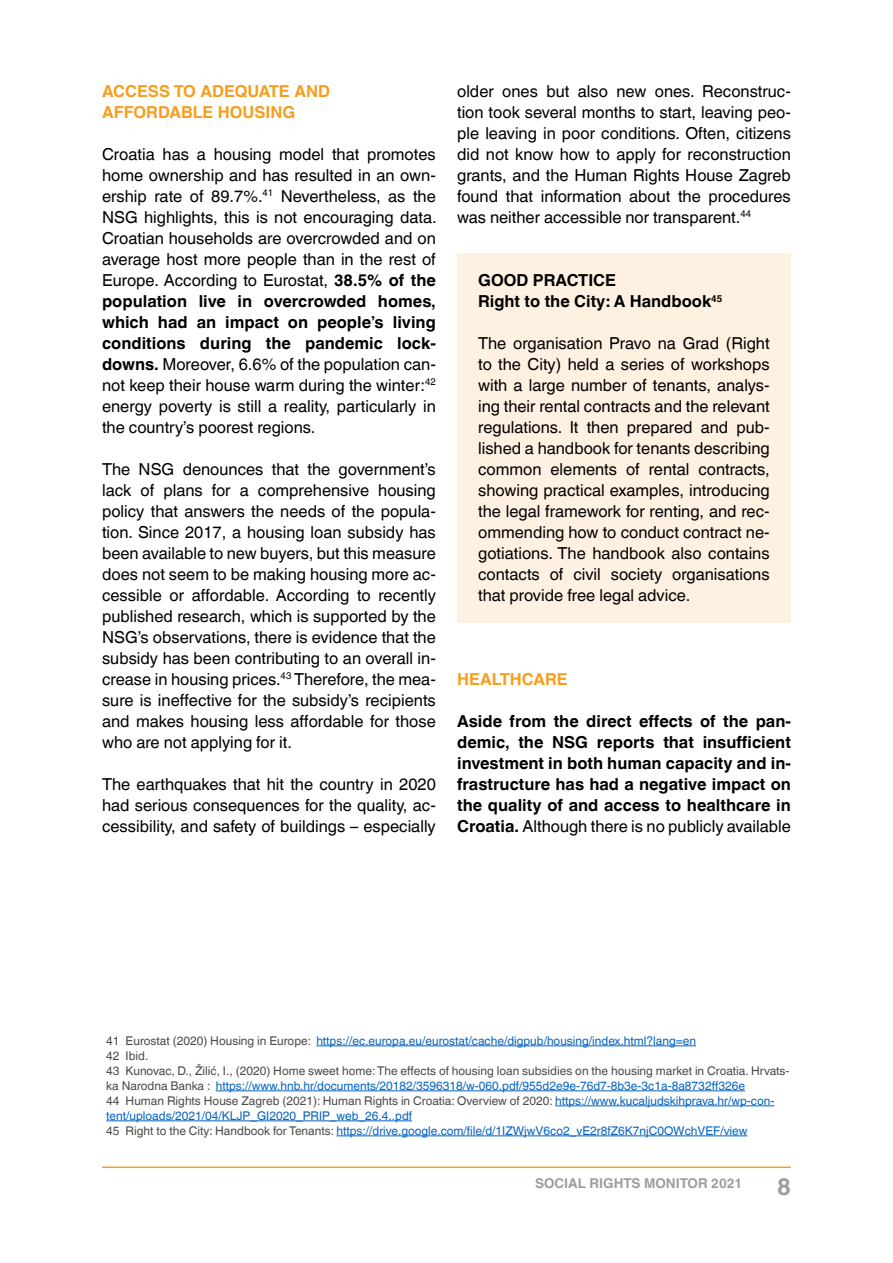
<style>
.page{position:relative;width:893px;height:1263px;background:#fff}
.page>*{position:absolute;margin:0;border:0;box-sizing:border-box;transform-origin:0 0}
.t1{font:700 24px "Helvetica World";color:#9d9d9c}
.t2{font:16.5px/21px "Helvetica World";color:#000;text-align:justify}
.t3{font:700 16.5px/21px "Helvetica World";color:#000}
.t4{font:700 16.5px/21px "Helvetica World";color:#f59e1f}
.t5{font:700 13.5px "Helvetica World";color:#9d9d9c}
.t6{font:12px/15px "Helvetica World";color:#0563c1}
.s1{font-weight:700}
.s2{font-weight:400}
.s3{color:#4a4a49}
</style>
<div class="page">
<hr style="left:102px;top:1166px;width:689px;height:2px;background:#f59e1f">
<hr style="left:316px;top:1045px;width:380px;height:1px;background:#0563c1">
<hr style="left:216px;top:1090px;width:529px;height:1px;background:#0563c1">
<hr style="left:555px;top:1105px;width:219px;height:1px;background:#0563c1">
<hr style="left:106px;top:1120px;width:306px;height:1px;background:#0563c1">
<hr style="left:336px;top:1135px;width:411px;height:1px;background:#0563c1">
<div style="left:457px;top:253px;width:334px;height:75px;background:#fff1e1"></div>
<div style="left:457px;top:316px;width:334px;height:306px;background:#fff1e1"></div>
<p class="t4" style="left:102px;top:81px;width:229px">ACCESS TO ADEQUATE AND<br>AFFORDABLE HOUSING</p>
<p class="t2" style="left:102px;top:144px;width:336px">Croatia has a housing model that promotes home ownership and has resulted in an own&shy;ership rate of 89.7%.<sup>41</sup> Nevertheless, as the NSG highlights, this is not encouraging data.<br>Croatian households are overcrowded and on average host more people than in the rest of Europe. According to Eurostat, <span class="s1">38.5% of the population live in overcrowded homes, which had an impact on people’s living conditions during the pandemic lock&shy;downs.</span> Moreover, 6.6% of the population can&shy;not keep their house warm during the winter:<sup>42 </sup>energy poverty is still a reality, particularly in the country’s poorest regions.</p>
<p class="t2" style="left:102px;top:459px;width:335px">The NSG denounces that the government’s lack of plans for a comprehensive housing policy that answers the needs of the popula&shy;tion. Since 2017, a housing loan subsidy has been available to new buyers, but this measure does not seem to be making housing more ac&shy;cessible or affordable. According to recently published research, which is supported by the NSG’s observations, there is evidence that the subsidy has been contributing to an overall in&shy;crease in housing prices.<sup>43</sup> Therefore, the mea&shy;sure is ineffective for the subsidy’s recipients and makes housing less affordable for those who are not applying for it.</p>
<p class="t2" style="left:102px;top:774px;width:335px">The earthquakes that hit the country in 2020 had serious consequences for the quality, ac&shy;cessibility, and safety of buildings – especially</p>
<p class="t2" style="left:457px;top:81px;width:335px">older ones but also new ones. Reconstruc&shy;tion took several months to start, leaving peo&shy;ple leaving in poor conditions. Often, citizens did not know how to apply for reconstruction grants, and the Human Rights House Zagreb found that information about the procedures was neither accessible nor transparent.<sup>44</sup></p>
<p class="t3" style="left:478px;top:270px;width:246px">GOOD PRACTICE<br>Right to the City: A Handbook<sup>45</sup></p>
<p class="t2" style="left:478px;top:333px;width:293px">The organisation Pravo na Grad (Right to the City) held a series of workshops with a large number of tenants, analys&shy;ing their rental contracts and the relevant regulations. It then prepared and pub&shy;lished a handbook for tenants describing common elements of rental contracts, showing practical examples, introducing the legal framework for renting, and rec&shy;ommending how to conduct contract ne&shy;gotiations. The handbook also contains contacts of civil society organisations that provide free legal advice.</p>
<p class="t4" style="left:457px;top:669px;width:112px">HEALTHCARE</p>
<p class="t3" style="left:457px;top:711px;width:335px;text-align:justify">Aside from the direct effects of the pan&shy;demic, the NSG reports that insufficient investment in both human capacity and in&shy;frastructure has had a negative impact on the quality of and access to healthcare in Croatia. <span class="s2">Although there is no publicly available</span></p>
<p class="t6" style="left:106px;top:1034px;width:685px"><span class="s3">41 Eurostat (2020) Housing in Europe:</span> https://ec.europa.eu/eurostat/cache/digpub/housing/index.html?lang=en<br><span class="s3">42 Ibid.<br>43 Kunovac, D., Žilić, I., (2020) Home sweet home: The effects of housing loan subsidies on the housing market in Croatia. Hrvats&shy;ka Narodna Banka :</span> https://www.hnb.hr/documents/20182/3596318/w-060.pdf/955d2e9e-76d7-8b3e-3c1a-8a8732ff326e<br><span class="s3">44 Human Rights House Zagreb (2021): Human Rights in Croatia: Overview of 2020:</span> https://www.kucaljudskihprava.hr/wp-con&shy;tent/uploads/2021/04/KLJP_GI2020_PRIP_web_26.4..pdf<br><span class="s3">45 Right to the City: Handbook for Tenants:</span> https://drive.google.com/file/d/1IZWjwV6co2_vE2r8fZ6K7njC0OWchVEF/view</p>
<p class="t5" style="left:535px;top:1175px;width:209px">SOCIAL RIGHTS MONITOR 2021</p>
<h1 class="t1" style="left:777px;top:1173px;width:15px">8</h1>
</div>
